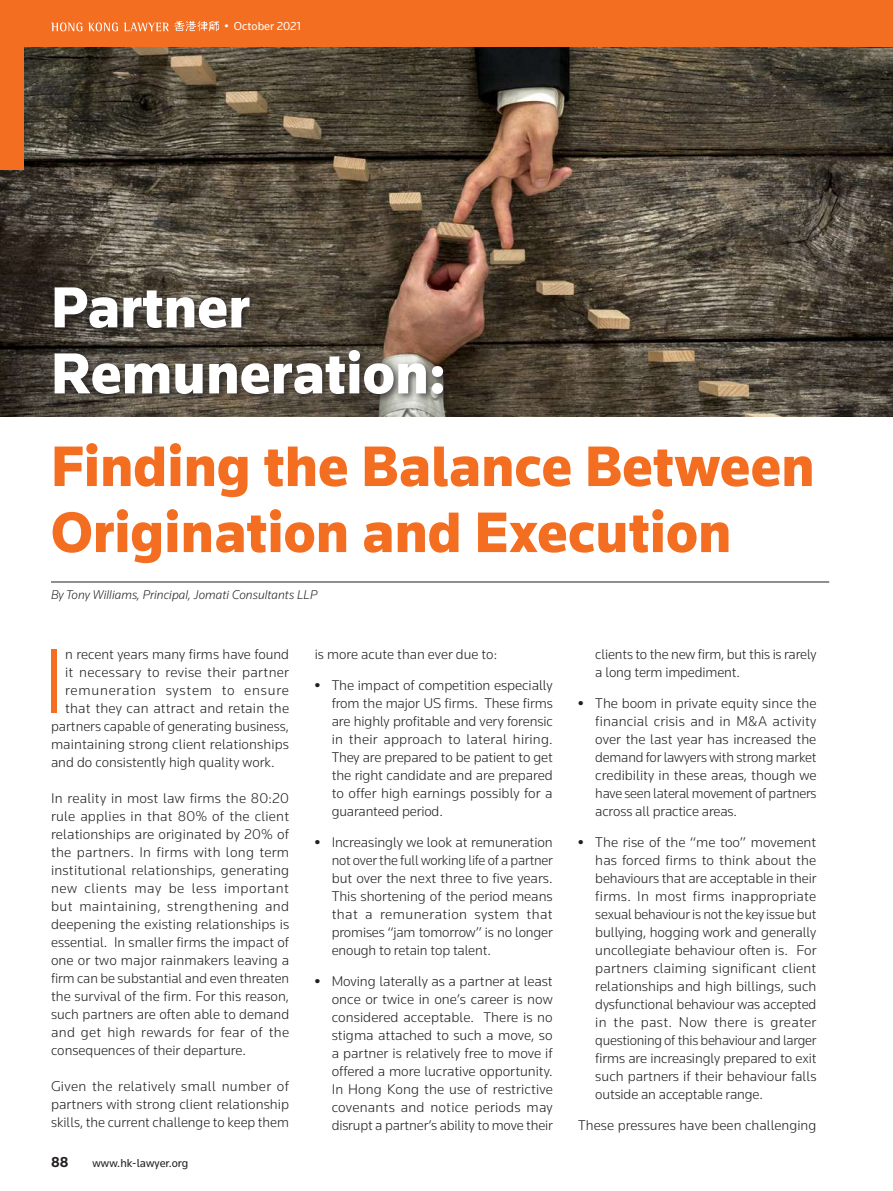
<style>
.page{position:relative;width:893px;height:1191px;background:#fff}
.page>*{position:absolute;margin:0;border:0;box-sizing:border-box;transform-origin:0 0}
.t1{font:300 95.7px "Knowledge";color:#f36e21}
.t2{font:900 60px/66px "Knowledge";color:#fff}
.t3{font:900 59.25px/66px "Knowledge";color:#f36e21}
.t4{font:700 15px "Knowledge";color:#231f20}
.t5{font:300 14.7px/18px "Knowledge";color:#231f20;text-align:justify}
.t6{font:300 14.7px "Knowledge";letter-spacing:.02em;color:#231f20}
.t7{font:300 14.7px "Knowledge";letter-spacing:.05em;color:#231f20}
.t8{font:italic 300 13.2px "Knowledge";color:#231f20}
.t9{font:12px "Knowledge";color:#231f20}
.t10{font:12px "Knowledge";color:#fff}
.s1{font-weight:900}
</style>
<div class="page">
<img style="left:0;top:47px;width:893px;height:370px">
<hr style="left:51px;top:582px;width:778px;height:1px;background:#231f20">
<div style="left:51px;top:283px;width:402px;height:121px;background:#231f20;opacity:.75"></div>
<div style="left:0;top:0;width:893px;height:47px;background:#f36e21"></div>
<svg style="left:51px;top:21px;width:168px;height:10px"></svg>
<div style="left:0;top:0;width:23px;height:170px;background:#f36e21"></div>
<p class="t10" style="left:224px;top:18px;width:78px">• October 2021</p>
<h2 class="t2" style="left:51px;top:273px;width:397px">Partner<br>Remuneration:</h2>
<h3 class="t3" style="left:51px;top:432px;width:765px">Finding the Balance Between<br>Origination and Execution</h3>
<p class="t8" style="left:51px;top:587px;width:268px">By Tony Williams, Principal, Jomati Consultants LLP</p>
<h1 class="t1" style="left:42px;top:622px;width:24px">I</h1>
<p class="t5" style="left:65px;top:645px;width:226px">n recent years many firms have found</p>
<p class="t6" style="left:65px;top:663px;width:226px">it necessary to revise their partner</p>
<p class="t7" style="left:65px;top:681px;width:225px">remuneration system to ensure</p>
<p class="t5" style="left:65px;top:699px;width:226px">that they can attract and retain the</p>
<p class="t5" style="left:51px;top:717px;width:240px">partners capable of generating business,</p>
<p class="t5" style="left:51px;top:735px;width:239px">maintaining strong client relationships</p>
<p class="t5" style="left:51px;top:753px;width:225px">and do consistently high quality work.</p>
<p class="t5" style="left:51px;top:789px;width:240px">In reality in most law firms the 80:20 rule applies in that 80% of the client relationships are originated by 20% of the partners. In firms with long term institutional relationships, generating new clients may be less important but maintaining, strengthening and deepening the existing relationships is essential. In smaller firms the impact of one or two major rainmakers leaving a firm can be substantial and even threaten the survival of the firm. For this reason, such partners are often able to demand and get high rewards for fear of the consequences of their departure.</p>
<p class="t5" style="left:51px;top:1077px;width:240px">Given the relatively small number of partners with strong client relationship skills, the current challenge to keep them</p>
<p class="t4" style="left:51px;top:1153px;width:19px">88</p>
<p class="t9" style="left:92px;top:1156px;width:98px">www.hk-lawyer.org</p>
<p class="t5" style="left:315px;top:645px;width:184px">is more acute than ever due to:</p>
<p class="t5" style="left:332px;top:676px;width:223px;text-indent:-17px"><span class="s1">•</span> The impact of competition especially from the major US firms. These firms are highly profitable and very forensic in their approach to lateral hiring.<br>They are prepared to be patient to get the right candidate and are prepared to offer high earnings possibly for a guaranteed period.</p>
<p class="t5" style="left:332px;top:832px;width:223px;text-indent:-17px"><span class="s1">•</span> Increasingly we look at remuneration not over the full working life of a partner but over the next three to five years.<br>This shortening of the period means that a remuneration system that promises “jam tomorrow” is no longer enough to retain top talent.</p>
<p class="t5" style="left:332px;top:971px;width:223px;text-indent:-17px"><span class="s1">•</span> Moving laterally as a partner at least once or twice in one’s career is now considered acceptable. There is no stigma attached to such a move, so a partner is relatively free to move if offered a more lucrative opportunity.<br>In Hong Kong the use of restrictive covenants and notice periods may disrupt a partner’s ability to move their</p>
<p class="t5" style="left:595px;top:645px;width:223px">clients to the new firm, but this is rarely a long term impediment.</p>
<p class="t5" style="left:595px;top:694px;width:223px;text-indent:-17px"><span class="s1">•</span> The boom in private equity since the financial crisis and in M&amp;A activity over the last year has increased the demand for lawyers with strong market credibility in these areas, though we have seen lateral movement of partners across all practice areas.</p>
<p class="t5" style="left:595px;top:832px;width:223px;text-indent:-17px"><span class="s1">•</span> The rise of the “me too” movement has forced firms to think about the behaviours that are acceptable in their firms. In most firms inappropriate sexual behaviour is not the key issue but bullying, hogging work and generally uncollegiate behaviour often is. For partners claiming significant client relationships and high billings, such dysfunctional behaviour was accepted in the past. Now there is greater questioning of this behaviour and larger firms are increasingly prepared to exit such partners if their behaviour falls outside an acceptable range.</p>
<p class="t5" style="left:578px;top:1115px;width:240px">These pressures have been challenging</p>
</div>
